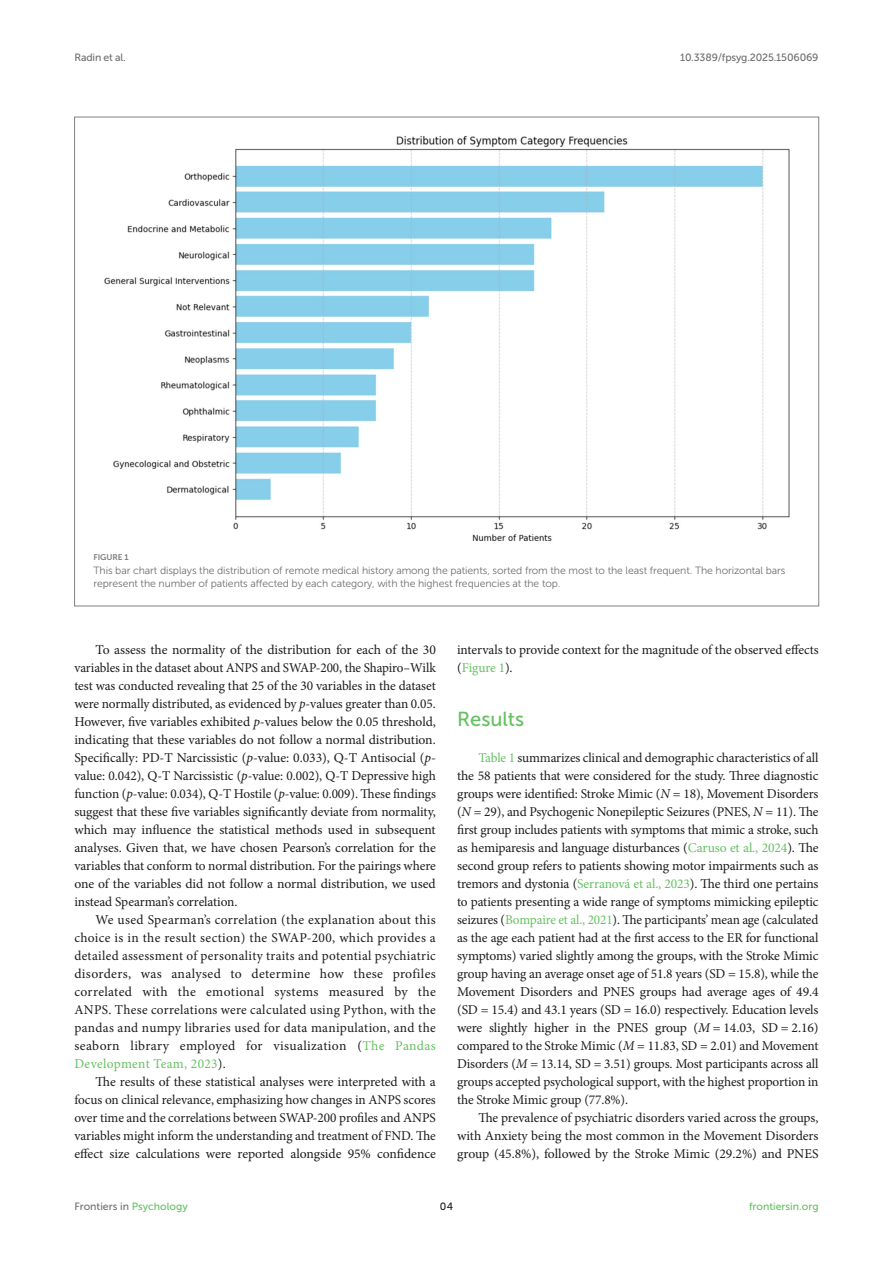
<style>
.page{position:relative;width:893px;height:1263px;background:#fff}
.page>*{position:absolute;margin:0;border:0;box-sizing:border-box;transform-origin:0 0}
.HEAD_1{font:20.25px "Museo Sans 500";color:#65c161}
.TEXT{font:13.5px/18px "Minion Pro";letter-spacing:-.005em;color:#1b1c1b;text-align:justify}
.FIG_LEG{font:10.5px/13.5px "Museo Sans 300";letter-spacing:-.01em;color:#706f70}
.t1{font:10.5px "Museo Sans 500";letter-spacing:-.015em;color:#706f70}
.t2{font:10.5px "Museo Sans 500";color:#65c161}
.t3{font:10.5px "Museo Sans 500";color:#1b1c1b}
.FIG_HD{font:8.25px "Museo Sans 700";letter-spacing:-.01em;color:#7e7f7f}
.s1{font-style:italic}
.s2{color:#65c161}
</style>
<div class="page">
<img style="left:104px;top:136px;width:686px;height:405px">
<p class="t1" style="left:74px;top:51px;width:53px">Radin et al.</p>
<p class="t1" style="left:680px;top:51px;width:140px">10.3389/fpsyg.2025.1506069</p>
<p class="FIG_HD" style="left:94px;top:553px;width:37px">FIGURE 1</p>
<p class="FIG_LEG" style="left:94px;top:563px;width:693px">This bar chart displays the distribution of remote medical history among the patients, sorted from the most to the least frequent. The horizontal bars represent the number of patients affected by each category, with the highest frequencies at the top.</p>
<p class="TEXT" style="left:74px;top:641px;width:363px;text-indent:21px">To assess the normality of the distribution for each of the 30 variables in the dataset about ANPS and SWAP-200, the Shapiro–Wilk test was conducted revealing that 25 of the 30 variables in the dataset were normally distributed, as evidenced by <span class="s1">p</span>-values greater than 0.05.<br>However, five variables exhibited <span class="s1">p</span>-values below the 0.05 threshold, indicating that these variables do not follow a normal distribution.<br>Specifically: PD-T Narcissistic (<span class="s1">p</span>-value: 0.033), Q-T Antisocial (<span class="s1">p&shy;</span>value: 0.042), Q-T Narcissistic (<span class="s1">p</span>-value: 0.002), Q-T Depressive high function (<span class="s1">p</span>-value: 0.034), Q-T Hostile (<span class="s1">p</span>-value: 0.009). These findings suggest that these five variables significantly deviate from normality, which may influence the statistical methods used in subsequent analyses. Given that, we have chosen Pearson’s correlation for the variables that conform to normal distribution. For the pairings where one of the variables did not follow a normal distribution, we used instead Spearman’s correlation.</p>
<p class="TEXT" style="left:74px;top:911px;width:363px;text-indent:21px">We used Spearman’s correlation (the explanation about this choice is in the result section) the SWAP-200, which provides a detailed assessment of personality traits and potential psychiatric disorders, was analysed to determine how these profiles correlated with the emotional systems measured by the ANPS. These correlations were calculated using Python, with the pandas and numpy libraries used for data manipulation, and the seaborn library employed for visualization (<span class="s2">The Pandas Development Team, 2023</span>).</p>
<p class="TEXT" style="left:74px;top:1073px;width:363px;text-indent:21px">The results of these statistical analyses were interpreted with a focus on clinical relevance, emphasizing how changes in ANPS scores over time and the correlations between SWAP-200 profiles and ANPS variables might inform the understanding and treatment of FND. The effect size calculations were reported alongside 95% confidence</p>
<p class="TEXT" style="left:457px;top:641px;width:363px">intervals to provide context for the magnitude of the observed effects (<span class="s2">Figure 1</span>).</p>
<p class="HEAD_1" style="left:457px;top:708px;width:69px">Results</p>
<p class="TEXT" style="left:457px;top:749px;width:363px;text-indent:21px"><span class="s2">Table 1</span> summarizes clinical and demographic characteristics of all the 58 patients that were considered for the study. Three diagnostic groups were identified: Stroke Mimic (<span class="s1">N</span> = 18), Movement Disorders (<span class="s1">N</span> = 29), and Psychogenic Nonepileptic Seizures (PNES, <span class="s1">N</span> = 11). The first group includes patients with symptoms that mimic a stroke, such as hemiparesis and language disturbances (<span class="s2">Caruso et al., 2024</span>). The second group refers to patients showing motor impairments such as tremors and dystonia (<span class="s2">Serranová et al., 2023</span>). The third one pertains to patients presenting a wide range of symptoms mimicking epileptic seizures (<span class="s2">Bompaire et al., 2021</span>). The participants’ mean age (calculated as the age each patient had at the first access to the ER for functional symptoms) varied slightly among the groups, with the Stroke Mimic group having an average onset age of 51.8 years (SD = 15.8), while the Movement Disorders and PNES groups had average ages of 49.4 (SD = 15.4) and 43.1 years (SD = 16.0) respectively. Education levels were slightly higher in the PNES group (<span class="s1">M</span> = 14.03, SD = 2.16) compared to the Stroke Mimic (<span class="s1">M</span> = 11.83, SD = 2.01) and Movement Disorders (<span class="s1">M</span> = 13.14, SD = 3.51) groups. Most participants across all groups accepted psychological support, with the highest proportion in the Stroke Mimic group (77.8%).</p>
<p class="TEXT" style="left:457px;top:1109px;width:363px;text-indent:21px">The prevalence of psychiatric disorders varied across the groups, with Anxiety being the most common in the Movement Disorders group (45.8%), followed by the Stroke Mimic (29.2%) and PNES</p>
<p class="t1" style="left:74px;top:1200px;width:115px">Frontiers in <span class="s2">Psychology</span></p>
<p class="t3" style="left:440px;top:1200px;width:15px">04</p>
<p class="t2" style="left:749px;top:1200px;width:71px">frontiersin.org</p>
</div>
